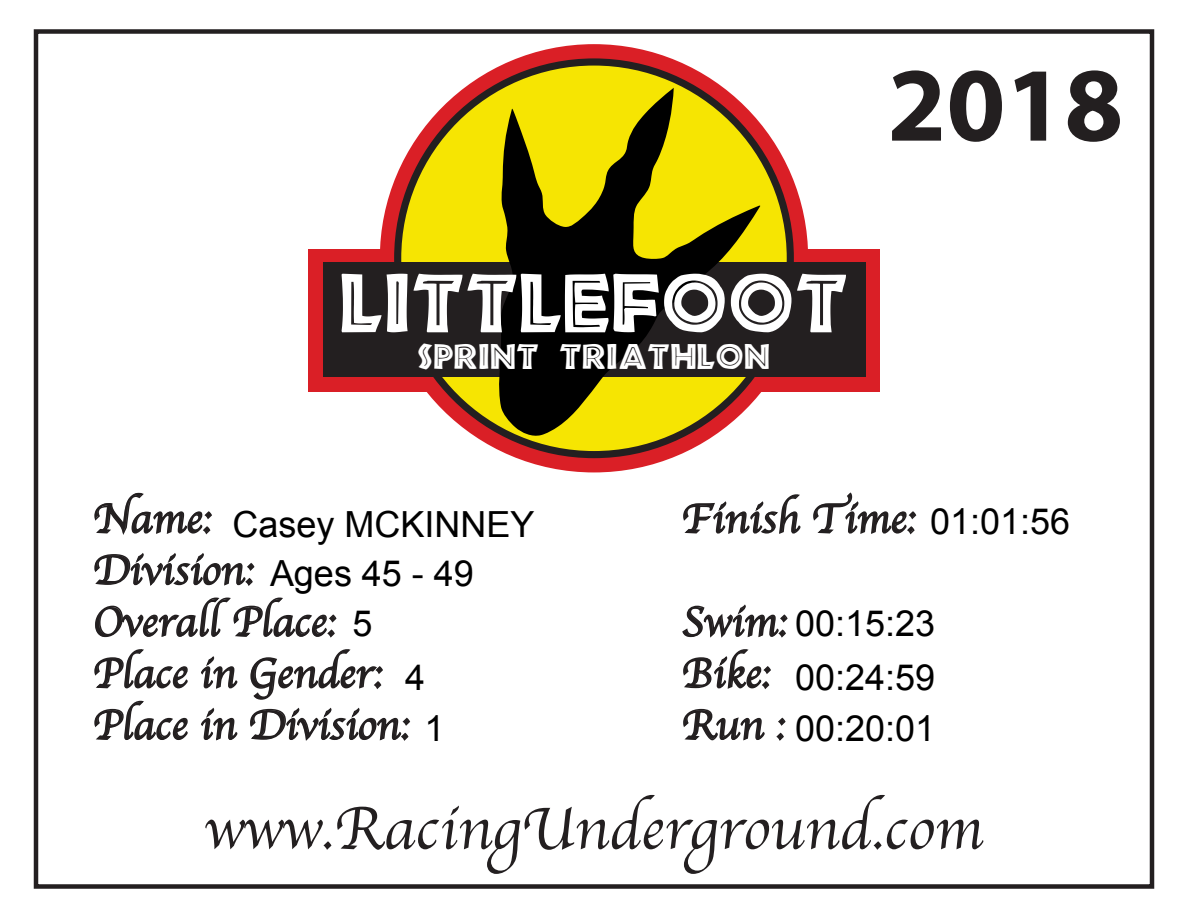
<style>
.page{position:relative;width:1188px;height:918px;background:#fff}
.page>*{position:absolute;margin:0;border:0;box-sizing:border-box;transform-origin:0 0}
.t1{font:700 106.2px "Myriad Pro";color:#231f20}
.t2{font:76.95px "African";color:#fff}
.t3{font:61.95px "Apple Chancery";color:#231f20}
.t4{font:43.05px/51.6px "Apple Chancery";color:#231f20}
.t5{font:36px/52.5px "Arial";color:#000;text-align:justify}
.t6{font:32.7px "African";color:#fff}
</style>
<div class="page">
<svg style="left:94px;top:492px;width:317px;height:249px"></svg>
<svg style="left:683px;top:494px;width:118px;height:40px"></svg>
<svg style="left:813px;top:492px;width:104px;height:43px"></svg>
<svg style="left:682px;top:604px;width:106px;height:137px"></svg>
<div style="left:34px;top:29px;width:1120px;height:860px;border:4px solid #231f20"></div>
<div style="left:308px;top:249px;width:572px;height:143px;background:#da1f26"></div>
<div style="left:380px;top:44px;width:428px;height:428px;background:#da1f26;border-radius:50%"></div>
<div style="left:394px;top:58px;width:400px;height:400px;background:#231f20;border-radius:50%"></div>
<div style="left:401px;top:66px;width:386px;height:385px;background:#f6e502;border-radius:50%"></div>
<div style="left:323px;top:262px;width:542px;height:115px;background:#231f20"></div>
<svg style="left:497px;top:88px;width:263px;height:349px"></svg>
<h1 class="t1" style="left:888px;top:36px;width:237px">2018</h1>
<h2 class="t2" style="left:340px;top:272px;width:510px">LITTLEFOOT</h2>
<p class="t6" style="left:418px;top:343px;width:354px">SPRINT TRIATHLON</p>
<p class="t4" style="left:93px;top:492px;width:318px">Name:<br>Division:<br>Overall Place:<br>Place in Gender:<br>Place in Division:</p>
<p class="t4" style="left:681px;top:492px;width:235px">Finish Time:</p>
<p class="t5" style="left:930px;top:495px;width:142px">01:01:56</p>
<p class="t5" style="left:232px;top:498px;width:303px">Casey MCKINNEY</p>
<p class="t5" style="left:270px;top:549px;width:205px;line-height:49.5px;text-align:center">Ages 45 - 49<br>5</p>
<p class="t4" style="left:681px;top:596px;width:107px">Swim:<br>Bike:<br>Run :</p>
<p class="t5" style="left:795px;top:597px;width:142px">00:15:23<br>00:24:59<br>00:20:01</p>
<p class="t5" style="left:405px;top:651px;width:22px">4</p>
<p class="t5" style="left:424px;top:702px;width:22px">1</p>
<h3 class="t3" style="left:205px;top:779px;width:780px">www.RacingUnderground.com</h3>
</div>
